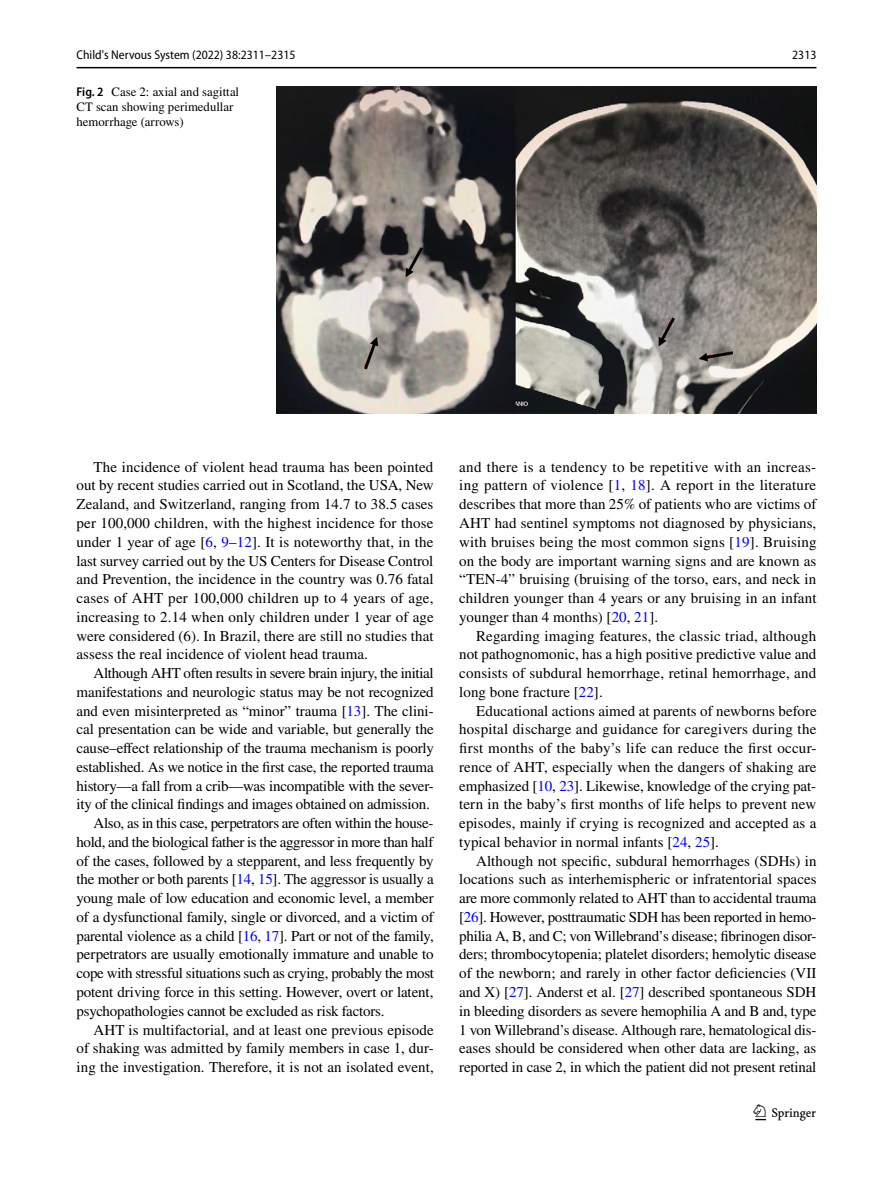
<style>
.page{position:relative;width:893px;height:1187px;background:#fff}
.page>*{position:absolute;margin:0;border:0;box-sizing:border-box;transform-origin:0 0}
.t1{font:22.5px "Springnew Regular 3";color:#000}
.t2{font:15px/18.8px "STIX";letter-spacing:-.01em;color:#000;text-align:justify}
.t3{font:12.75px/15px "STIX";color:#000}
.t4{font:semi-condensed 12.75px "Myriad Pro";color:#000}
.s1{font-family:"Myriad Pro";font-weight:600;font-stretch:semi-condensed}
.s2{color:#00f}
</style>
<div class="page">
<hr style="left:77px;top:67px;width:739px;height:1px;background:#000">
<img style="left:276px;top:87px;width:540px;height:327px">
<p class="t4" style="left:77px;top:48px;width:220px">Child's Nervous System (2022) 38:2311–2315</p>
<p class="t4" style="left:792px;top:48px;width:26px">2313</p>
<p class="t3" style="left:77px;top:85px;width:164px"><span class="s1">Fig. 2</span> Case 2: axial and sagittal<br>CT scan showing perimedullar hemorrhage (arrows)</p>
<p class="t2" style="left:77px;top:458px;width:359px;text-indent:17px">The incidence of violent head trauma has been pointed out by recent studies carried out in Scotland, the USA, New Zealand, and Switzerland, ranging from 14.7 to 38.5 cases per 100,000 children, with the highest incidence for those under 1 year of age [<span class="s2">6</span>, <span class="s2">9</span>–<span class="s2">12</span>]. It is noteworthy that, in the last survey carried out by the US Centers for Disease Control and Prevention, the incidence in the country was 0.76 fatal cases of AHT per 100,000 children up to 4 years of age, increasing to 2.14 when only children under 1 year of age were considered (6). In Brazil, there are still no studies that assess the real incidence of violent head trauma.</p>
<p class="t2" style="left:94px;top:664px;width:342px">Although AHT often results in severe brain injury, the initial</p>
<p class="t2" style="left:77px;top:683px;width:359px">manifestations and neurologic status may be not recognized</p>
<p class="t2" style="left:77px;top:702px;width:359px">and even misinterpreted as “minor” trauma [<span class="s2">13</span>]. The clini-</p>
<p class="t2" style="left:77px;top:721px;width:359px">cal presentation can be wide and variable, but generally the</p>
<p class="t2" style="left:77px;top:739px;width:359px">cause–effect relationship of the trauma mechanism is poorly</p>
<p class="t2" style="left:77px;top:758px;width:359px">established. As we notice in the first case, the reported trauma</p>
<p class="t2" style="left:77px;top:777px;width:359px">history—a fall from a crib—was incompatible with the sever-</p>
<p class="t2" style="left:77px;top:796px;width:355px">ity of the clinical findings and images obtained on admission.</p>
<p class="t2" style="left:94px;top:814px;width:341px">Also, as in this case, perpetrators are often within the house-</p>
<p class="t2" style="left:77px;top:833px;width:358px">hold, and the biological father is the aggressor in more than half</p>
<p class="t2" style="left:77px;top:852px;width:359px">of the cases, followed by a stepparent, and less frequently by</p>
<p class="t2" style="left:77px;top:871px;width:359px">the mother or both parents [<span class="s2">14</span>, <span class="s2">15</span>]. The aggressor is usually a</p>
<p class="t2" style="left:77px;top:889px;width:359px">young male of low education and economic level, a member</p>
<p class="t2" style="left:77px;top:908px;width:359px">of a dysfunctional family, single or divorced, and a victim of</p>
<p class="t2" style="left:77px;top:927px;width:359px">parental violence as a child [<span class="s2">16</span>, <span class="s2">17</span>]. Part or not of the family,</p>
<p class="t2" style="left:77px;top:946px;width:359px">perpetrators are usually emotionally immature and unable to</p>
<p class="t2" style="left:77px;top:964px;width:359px">cope with stressful situations such as crying, probably the most</p>
<p class="t2" style="left:77px;top:983px;width:358px">potent driving force in this setting. However, overt or latent,</p>
<p class="t2" style="left:77px;top:1002px;width:309px">psychopathologies cannot be excluded as risk factors.</p>
<p class="t2" style="left:94px;top:1021px;width:342px">AHT is multifactorial, and at least one previous episode</p>
<p class="t2" style="left:77px;top:1039px;width:359px">of shaking was admitted by family members in case 1, dur-</p>
<p class="t2" style="left:77px;top:1058px;width:359px">ing the investigation. Therefore, it is not an isolated event,</p>
<p class="t2" style="left:459px;top:458px;width:359px">and there is a tendency to be repetitive with an increas&shy;ing pattern of violence [<span class="s2">1</span>, <span class="s2">18</span>]. A report in the literature describes that more than 25% of patients who are victims of AHT had sentinel symptoms not diagnosed by physicians, with bruises being the most common signs [<span class="s2">19</span>]. Bruising on the body are important warning signs and are known as “TEN-4” bruising (bruising of the torso, ears, and neck in children younger than 4 years or any bruising in an infant younger than 4 months) [<span class="s2">20</span>, <span class="s2">21</span>].</p>
<p class="t2" style="left:459px;top:627px;width:359px;text-indent:17px">Regarding imaging features, the classic triad, although not pathognomonic, has a high positive predictive value and consists of subdural hemorrhage, retinal hemorrhage, and long bone fracture [<span class="s2">22</span>].</p>
<p class="t2" style="left:459px;top:702px;width:359px;text-indent:17px">Educational actions aimed at parents of newborns before hospital discharge and guidance for caregivers during the first months of the baby’s life can reduce the first occur&shy;rence of AHT, especially when the dangers of shaking are emphasized [<span class="s2">10</span>, <span class="s2">23</span>]. Likewise, knowledge of the crying pat&shy;tern in the baby’s first months of life helps to prevent new episodes, mainly if crying is recognized and accepted as a typical behavior in normal infants [<span class="s2">24</span>, <span class="s2">25</span>].</p>
<p class="t2" style="left:459px;top:852px;width:359px;text-indent:17px">Although not specific, subdural hemorrhages (SDHs) in locations such as interhemispheric or infratentorial spaces are more commonly related to AHT than to accidental trauma [<span class="s2">26</span>]. However, posttraumatic SDH has been reported in hemo&shy;philia A, B, and C; von Willebrand’s disease; fibrinogen disor&shy;ders; thrombocytopenia; platelet disorders; hemolytic disease of the newborn; and rarely in other factor deficiencies (VII and X) [<span class="s2">27</span>]. Anderst et al. [<span class="s2">27</span>] described spontaneous SDH in bleeding disorders as severe hemophilia A and B and, type 1 von Willebrand’s disease. Although rare, hematological dis&shy;eases should be considered when other data are lacking, as reported in case 2, in which the patient did not present retinal</p>
<h1 class="t1" style="left:755px;top:1104px;width:62px">1 3</h1>
</div>
